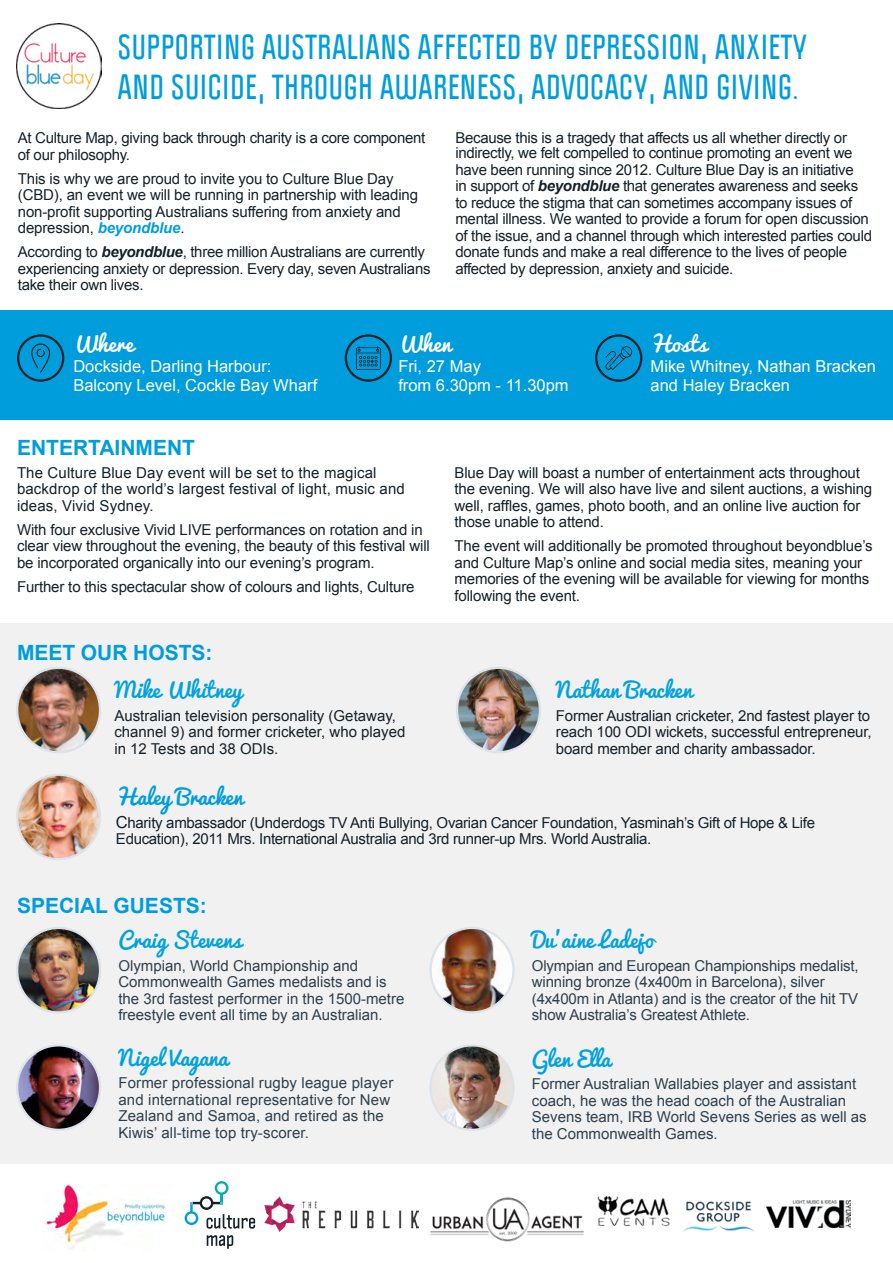
<style>
.page{position:relative;width:893px;height:1263px;background:#fff}
.page>*{position:absolute;margin:0;border:0;box-sizing:border-box;transform-origin:0 0}
.t1{font:700 30.6px/40.7px "Politica";letter-spacing:.02em;color:#009ddc}
.t2{font:21px "Pacifico";color:#00a3de}
.t3{font:700 21px "Arial";color:#009ddc}
.t4{font:21px "Pacifico";color:#fff}
.t5{font:21px "Pacifico";color:#009ddc}
.t6{font:16.5px/19.5px "Arial";color:#fff}
.t7{font:15px/16.5px "Arial";letter-spacing:-.01em;color:#152128}
.t8{font:15px/16.5px "Arial";color:#2f404b}
.t9{font:15px/16.5px "Arial";letter-spacing:.01em;color:#152128}
.s1{font-weight:700;font-style:italic;color:#009ddc}
.s2{font-weight:700;font-style:italic}
.s3{font-size:16.5px}
</style>
<div class="page">
<div style="left:0;top:310px;width:893px;height:110px;background:#009ddc"></div>
<div style="left:0;top:623px;width:893px;height:540px;background:#f1f1f2"></div>
<img style="left:16px;top:23px;width:86px;height:86px">
<div style="left:595px;top:334px;width:47px;height:48px;border:2px solid #152128;border-radius:50%"></div>
<svg style="left:605px;top:346px;width:27px;height:24px"></svg>
<div style="left:17px;top:334px;width:47px;height:48px;border:2px solid #152128;border-radius:50%"></div>
<svg style="left:31px;top:343px;width:19px;height:30px"></svg>
<div style="left:345px;top:334px;width:47px;height:48px;border:2px solid #152128;border-radius:50%"></div>
<svg style="left:356px;top:346px;width:25px;height:24px"></svg>
<img style="left:265px;top:1196px;width:153px;height:36px">
<img style="left:766px;top:1200px;width:85px;height:27px">
<img style="left:430px;top:1197px;width:154px;height:45px">
<img style="left:597px;top:1196px;width:73px;height:31px">
<img style="left:683px;top:1201px;width:72px;height:31px">
<svg style="left:207px;top:1235px;width:26px;height:14px"></svg>
<svg style="left:185px;top:1181px;width:70px;height:47px"></svg>
<img style="left:45px;top:1184px;width:123px;height:66px">
<img style="left:19px;top:668px;width:81px;height:84px">
<div style="left:16px;top:667px;width:85px;height:86px;border:2px solid #dde3e8;border-radius:50%"></div>
<img style="left:457px;top:668px;width:81px;height:84px">
<div style="left:456px;top:667px;width:85px;height:86px;border:2px solid #dde3e8;border-radius:50%"></div>
<img style="left:18px;top:776px;width:82px;height:83px">
<div style="left:16px;top:773px;width:85px;height:87px;border:2px solid #dde3e8;border-radius:50%"></div>
<img style="left:17px;top:930px;width:83px;height:82px">
<div style="left:16px;top:927px;width:85px;height:86px;border:2px solid #dde3e8;border-radius:50%"></div>
<img style="left:432px;top:928px;width:80px;height:84px">
<div style="left:429px;top:927px;width:86px;height:86px;border:2px solid #dde3e8;border-radius:50%"></div>
<img style="left:19px;top:1047px;width:80px;height:81px">
<div style="left:16px;top:1044px;width:85px;height:87px;border:2px solid #dde3e8;border-radius:50%"></div>
<img style="left:432px;top:1047px;width:80px;height:81px">
<div style="left:429px;top:1044px;width:86px;height:87px;border:2px solid #dde3e8;border-radius:50%"></div>
<h1 class="t1" style="left:118px;top:26px;width:690px">SUPPORTING AUSTRALIANS AFFECTED BY DEPRESS ION, ANXIETY<br>AND SUICIDE, THROUGH AWARENESS, ADVOCACY, AND GIVING.</h1>
<p class="t7" style="left:18px;top:130px;width:409px">At Culture Map, giving back through charity is a core component of our philosophy.</p>
<p class="t7" style="left:18px;top:171px;width:402px">This is why we are proud to invite you to Culture Blue Day (CBD), an event we will be running in partnership with leading non-profit supporting Australians suffering from anxiety and depression, <span class="s1">beyondblue</span>.</p>
<p class="t7" style="left:18px;top:244px;width:414px">According to <span class="s2">beyondblue</span>, three million Australians are currently experiencing anxiety or depression. Every day, seven Australians take their own lives.</p>
<p class="t7" style="left:455px;top:131px;width:399px;line-height:15px">Because this is a tragedy that affects us all whether directly or indirectly, we felt compelled to continue promoting an event we</p>
<p class="t7" style="left:455px;top:162px;width:418px">have been running since 2012. Culture Blue Day is an initiative<br>in support of <span class="s2">beyondblue</span> that generates awareness and seeks to reduce the stigma that can sometimes accompany issues of mental illness. We wanted to provide a forum for open discussion of the issue, and a channel through which interested parties could donate funds and make a real difference to the lives of people affected by depression, anxiety and suicide.</p>
<h2 class="t4" style="left:73px;top:333px;width:62px">Where</h2>
<p class="t6" style="left:73px;top:356px;width:245px">Dockside, Darling Harbour:<br>Balcony Level, Cockle Bay Wharf</p>
<h2 class="t3" style="left:17px;top:434px;width:180px">ENTERTAINMENT</h2>
<h2 class="t4" style="left:398px;top:333px;width:54px">When</h2>
<p class="t6" style="left:398px;top:356px;width:172px">Fri, 27 May<br>from 6.30pm - 11.30pm</p>
<h2 class="t4" style="left:651px;top:333px;width:58px">Hosts</h2>
<p class="t6" style="left:651px;top:356px;width:227px">Mike Whitney, Nathan Bracken and Haley Bracken</p>
<p class="t9" style="left:17px;top:464px;width:389px">The Culture Blue Day event will be set to the magical backdrop of the world’s largest festival of light, music and ideas, Vivid Sydney.</p>
<p class="t7" style="left:17px;top:521px;width:414px">With four exclusive Vivid LIVE performances on rotation and in clear view throughout the evening, the beauty of this festival will be incorporated organically into our evening’s program.</p>
<p class="t7" style="left:17px;top:578px;width:399px">Further to this spectacular show of colours and lights, Culture</p>
<h2 class="t3" style="left:17px;top:638px;width:197px">MEET OUR HOSTS:</h2>
<h2 class="t2" style="left:114px;top:679px;width:129px">Mike Whitney</h2>
<p class="t7" style="left:114px;top:707px;width:292px">Australian television personality (Getaway, channel 9) and former cricketer, who played in 12 Tests and 38 ODIs.</p>
<p class="t7" style="left:455px;top:464px;width:419px">Blue Day will boast a number of entertainment acts throughout the evening. We will also have live and silent auctions, a wishing well, raffles, games, photo booth, and an online live auction for those unable to attend.</p>
<p class="t7" style="left:455px;top:538px;width:420px">The event will additionally be promoted throughout beyondblue’s and Culture Map’s online and social media sites, meaning your memories of the evening will be available for viewing for months following the event.</p>
<h2 class="t2" style="left:556px;top:679px;width:138px">Nathan Bracken</h2>
<p class="t7" style="left:556px;top:707px;width:317px;text-align:justify">Former Australian cricketer, 2nd fastest player to reach 100 ODI wickets, successful entrepreneur, board member and charity ambassador.</p>
<h2 class="t5" style="left:116px;top:785px;width:129px">Haley Bracken</h2>
<p class="t7" style="left:116px;top:814px;width:701px"><span class="s3">C</span>harity ambassador (Underdogs TV Anti Bullying, Ovarian Cancer Foundation, Yasminah’s Gift of Hope &amp; Life<br>Education), 2011 Mrs. International Australia and 3rd runner-up Mrs. World Australia.</p>
<h2 class="t3" style="left:17px;top:891px;width:191px">SPECIAL GUESTS:</h2>
<h2 class="t2" style="left:118px;top:929px;width:125px">Craig Stevens</h2>
<p class="t8" style="left:118px;top:957px;width:287px">Olympian, World Championship and Commonwealth Games medalists and is the 3rd fastest performer in the 1500-metre freestyle event all time by an Australian.</p>
<h2 class="t2" style="left:118px;top:1046px;width:111px">Nigel Vagana</h2>
<p class="t8" style="left:118px;top:1075px;width:276px">Former professional rugby league player and international representative for New Zealand and Samoa, and retired as the Kiwis’ all-time top try-scorer.</p>
<h2 class="t2" style="left:532px;top:929px;width:124px">Du’aine Ladejo</h2>
<p class="t8" style="left:532px;top:957px;width:328px">Olympian and European Championships medalist, winning bronze (4x400m in Barcelona), silver (4x400m in Atlanta) and is the creator of the hit TV show Australia’s Greatest Athlete.</p>
<h2 class="t2" style="left:532px;top:1047px;width:80px">Glen Ella</h2>
<p class="t8" style="left:532px;top:1076px;width:336px">Former Australian Wallabies player and assistant coach, he was the head coach of the Australian Sevens team, IRB World Sevens Series as well as the Commonwealth Games.</p>
</div>
